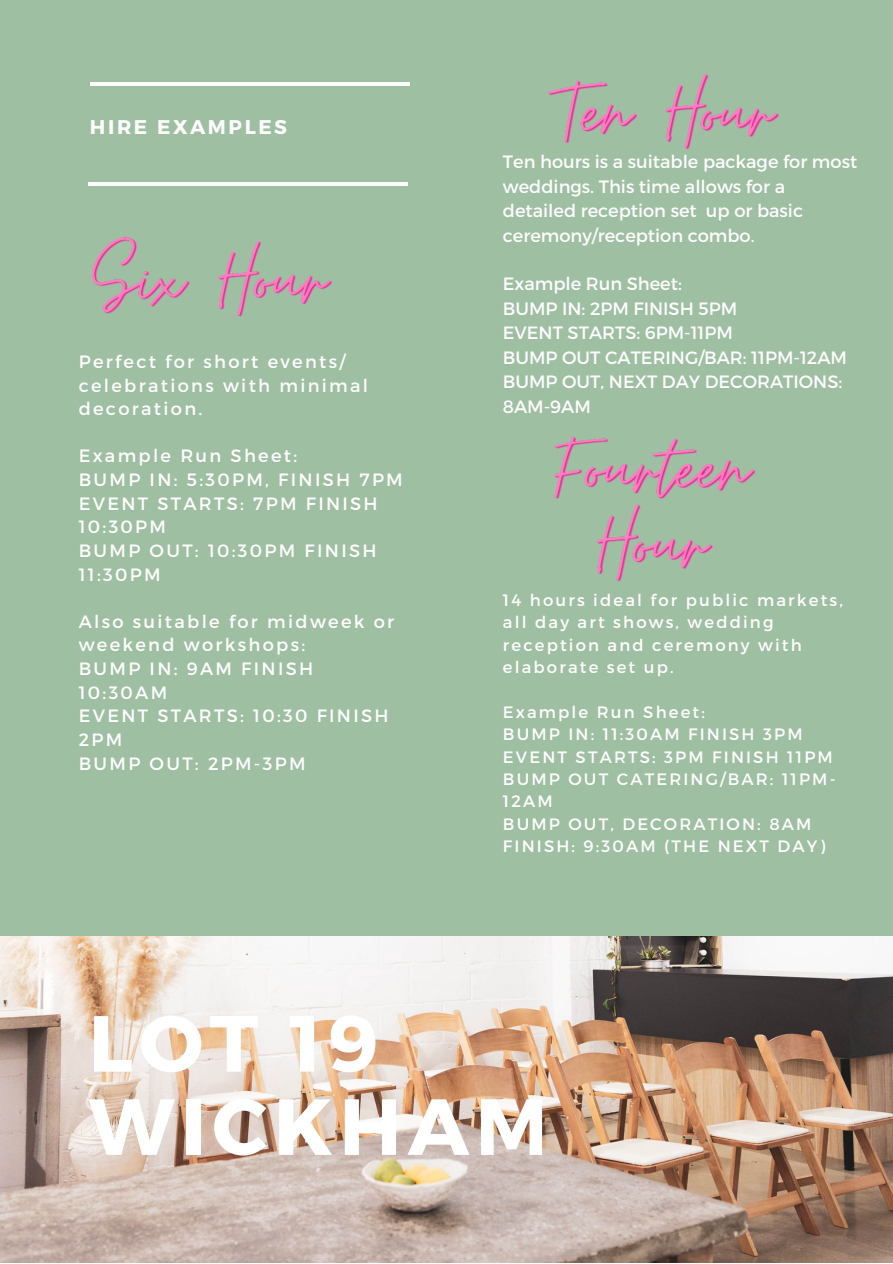
<style>
.page{position:relative;width:893px;height:1264px;background:#fff}
.page>*{position:absolute;margin:0;border:0;box-sizing:border-box;transform-origin:0 0}
.t1{font:700 79.35px/83.2px "Montserrat";letter-spacing:.08em;color:#fff}
.t2{font:700 19.8px "Montserrat";letter-spacing:.13em;color:#fcfcfc}
.t3{font:17.85px/23.5px "Montserrat";letter-spacing:.13em;color:#fff}
.t4{font:17.85px/24.5px "Montserrat";color:#fefefe}
.t5{font:16.5px/22.4px "Montserrat";letter-spacing:.13em;color:#fff}
</style>
<div class="page">
<div style="left:0;top:0;width:892px;height:1262px;background:#9fbfa3"></div>
<img style="left:0;top:936px;width:892px;height:326px">
<hr style="left:90px;top:82px;width:319px;height:4px;background:#fcfcfc">
<hr style="left:88px;top:182px;width:320px;height:4px;background:#fcfcfc">
<img style="left:92px;top:237px;width:240px;height:80px">
<img style="left:177px;top:237px;width:2px;height:80px">
<img style="left:548px;top:74px;width:231px;height:76px">
<img style="left:634px;top:74px;width:1px;height:76px">
<img style="left:554px;top:436px;width:202px;height:146px">
<img style="left:617px;top:456px;width:1px;height:126px">
<p class="t2" style="left:90px;top:114px;width:198px">HIRE EXAMPLES</p>
<p class="t3" style="left:79px;top:349px;width:291px">Perfect for short events/ celebrations with minimal decoration.</p>
<p class="t3" style="left:79px;top:443px;width:325px">Example Run Sheet:<br>BUMP IN: 5:30PM, FINISH 7PM<br>EVENT STARTS: 7PM FINISH<br>10:30PM<br>BUMP OUT: 10:30PM FINISH<br>11:30PM</p>
<p class="t3" style="left:79px;top:608px;width:317px">Also suitable for midweek or weekend workshops:<br>BUMP IN: 9AM FINISH<br>10:30AM<br>EVENT STARTS: 10:30 FINISH<br>2PM<br>BUMP OUT: 2PM-3PM</p>
<p class="t4" style="left:503px;top:149px;width:356px">Ten hours is a suitable package for most weddings. This time allows for a detailed reception set up or basic ceremony/reception combo.</p>
<p class="t4" style="left:503px;top:271px;width:345px">Example Run Sheet:<br>BUMP IN: 2PM FINISH 5PM<br>EVENT STARTS: 6PM-11PM<br>BUMP OUT CATERING/BAR: 11PM-12AM<br>BUMP OUT, NEXT DAY DECORATIONS:<br>8AM-9AM</p>
<p class="t5" style="left:503px;top:588px;width:341px">14 hours ideal for public markets, all day art shows, wedding reception and ceremony with elaborate set up.</p>
<p class="t5" style="left:503px;top:700px;width:334px">Example Run Sheet:<br>BUMP IN: 11:30AM FINISH 3PM<br>EVENT STARTS: 3PM FINISH 11PM<br>BUMP OUT CATERING/BAR: 11PM-<br>12AM<br>BUMP OUT, DECORATION: 8AM<br>FINISH: 9:30AM (THE NEXT DAY)</p>
<h1 class="t1" style="left:88px;top:997px;width:460px">LOT 19<br>WICKHAM</h1>
</div>
